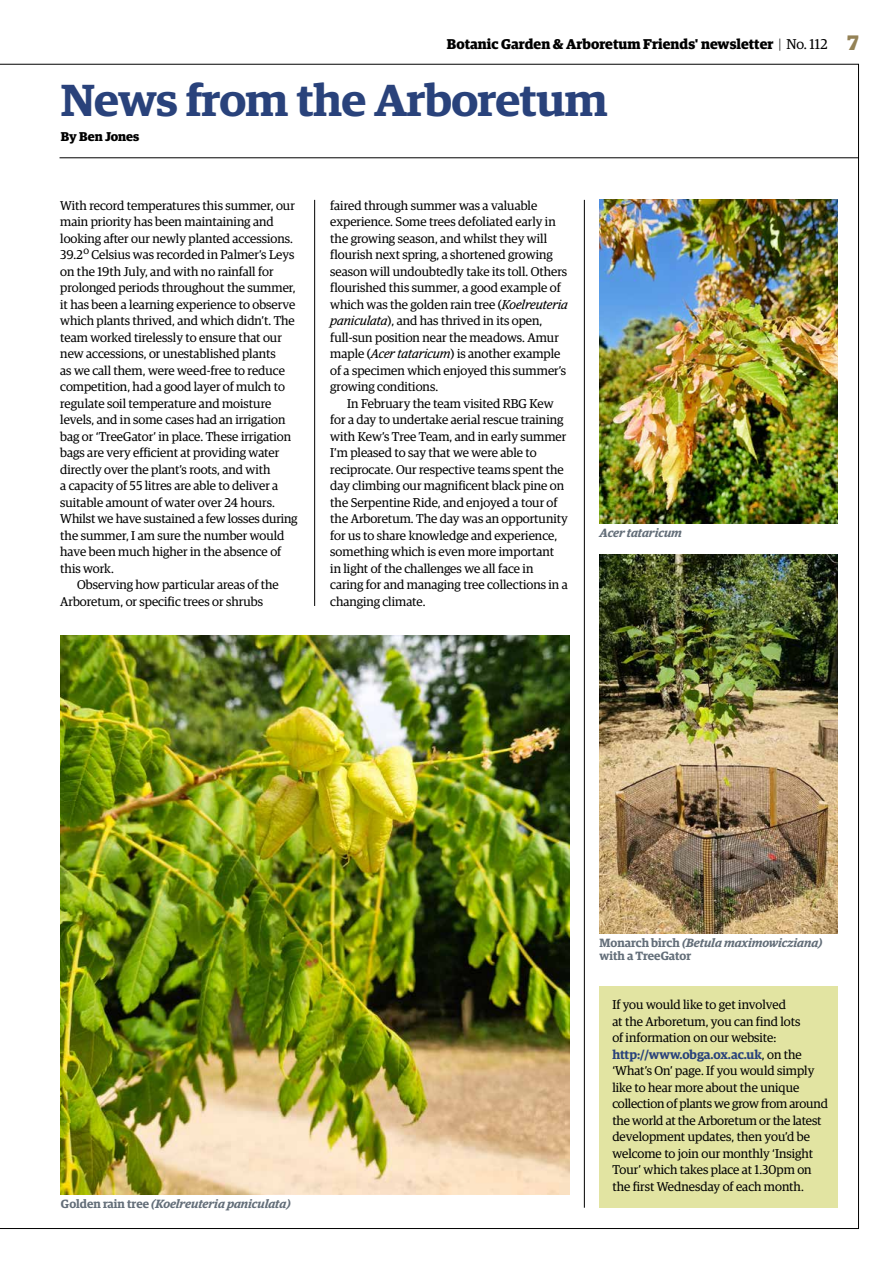
<style>
.page{position:relative;width:893px;height:1263px;background:#fff}
.page>*{position:absolute;margin:0;border:0;box-sizing:border-box;transform-origin:0 0}
.t1{font:600 45px "Guardian Egyp";letter-spacing:-.015em;color:#29427b;scale:1.05 1}
.t2{font:700 14.25px "Guardian Egyp";color:#000}
.t3{font:12.75px/16.5px "Guardian Egyp";color:#000}
.t4{font:700 12.75px "Guardian Egyp";color:#000}
.t5{font:italic 600 12px "Guardian Egyp";color:#636e79}
.t6{font:600 12px/13.5px "Guardian Egyp";color:#636e79}
.s1{font-weight:300}
.s2{font-weight:400}
.s3{font-weight:900;font-size:21px;color:#948256}
.s4{font-style:italic}
.s5{font-style:normal}
.s6{font-weight:600;color:#29427b}
</style>
<div class="page">
<img style="left:0;top:64px;width:859px;height:1165px">
<p class="t2" style="left:447px;top:33px;width:414px">Botanic Garden &amp; Arboretum Friends' newsletter <span class="s1">|</span> <span class="s2">No. 112</span> <span class="s3">7</span></p>
<h1 class="t1" style="left:61px;top:67px;width:522px">News from the Arboretum</h1>
<p class="t4" style="left:61px;top:127px;width:80px">By Ben Jones</p>
<p class="t3" style="left:60px;top:196px;width:239px">With record temperatures this summer, our main priority has been maintaining and looking after our newly planted accessions.<br>39.2<sup>o</sup> Celsius was recorded in Palmer’s Leys on the 19th July, and with no rainfall for prolonged periods throughout the summer, it has been a learning experience to observe which plants thrived, and which didn’t. The team worked tirelessly to ensure that our new accessions, or unestablished plants<br>as we call them, were weed-free to reduce competition, had a good layer of mulch to regulate soil temperature and moisture levels, and in some cases had an irrigation bag or ‘TreeGator’ in place. These irrigation bags are very efficient at providing water directly over the plant’s roots, and with<br>a capacity of 55 litres are able to deliver a suitable amount of water over 24 hours.<br>Whilst we have sustained a few losses during the summer, I am sure the number would have been much higher in the absence of this work.</p>
<p class="t3" style="left:60px;top:576px;width:220px;text-indent:17px">Observing how particular areas of the<br>Arboretum, or specific trees or shrubs</p>
<p class="t3" style="left:330px;top:196px;width:239px">faired through summer was a valuable experience. Some trees defoliated early in the growing season, and whilst they will flourish next spring, a shortened growing season will undoubtedly take its toll. Others flourished this summer, a good example of which was the golden rain tree (<span class="s4">Koelreuteria paniculata</span>), and has thrived in its open, full-sun position near the meadows. Amur maple (<span class="s4">Acer tataricum</span>) is another example of a specimen which enjoyed this summer’s growing conditions.</p>
<p class="t3" style="left:330px;top:394px;width:239px;text-indent:17px">In February the team visited RBG Kew for a day to undertake aerial rescue training with Kew’s Tree Team, and in early summer I’m pleased to say that we were able to reciprocate. Our respective teams spent the day climbing our magnificent black pine on the Serpentine Ride, and enjoyed a tour of the Arboretum. The day was an opportunity for us to share knowledge and experience, something which is even more important in light of the challenges we all face in caring for and managing tree collections in a changing climate.</p>
<p class="t5" style="left:600px;top:524px;width:84px">Acer tataricum</p>
<p class="t5" style="left:61px;top:1195px;width:231px"><span class="s5">Golden rain tree</span> (Koelreuteria paniculata)</p>
<p class="t6" style="left:600px;top:935px;width:224px">Monarch birch <span class="s4">(Betula maximowicziana) </span>with a TreeGator</p>
<p class="t3" style="left:612px;top:996px;width:217px">If you would like to get involved<br>at the Arboretum, you can find lots<br>of information on our website: <span class="s6">http://www.obga.ox.ac.uk</span>, on the ‘What’s On’ page. If you would simply like to hear more about the unique collection of plants we grow from around the world at the Arboretum or the latest development updates, then you’d be welcome to join our monthly ‘Insight Tour’ which takes place at 1.30pm on the first Wednesday of each month.</p>
</div>
